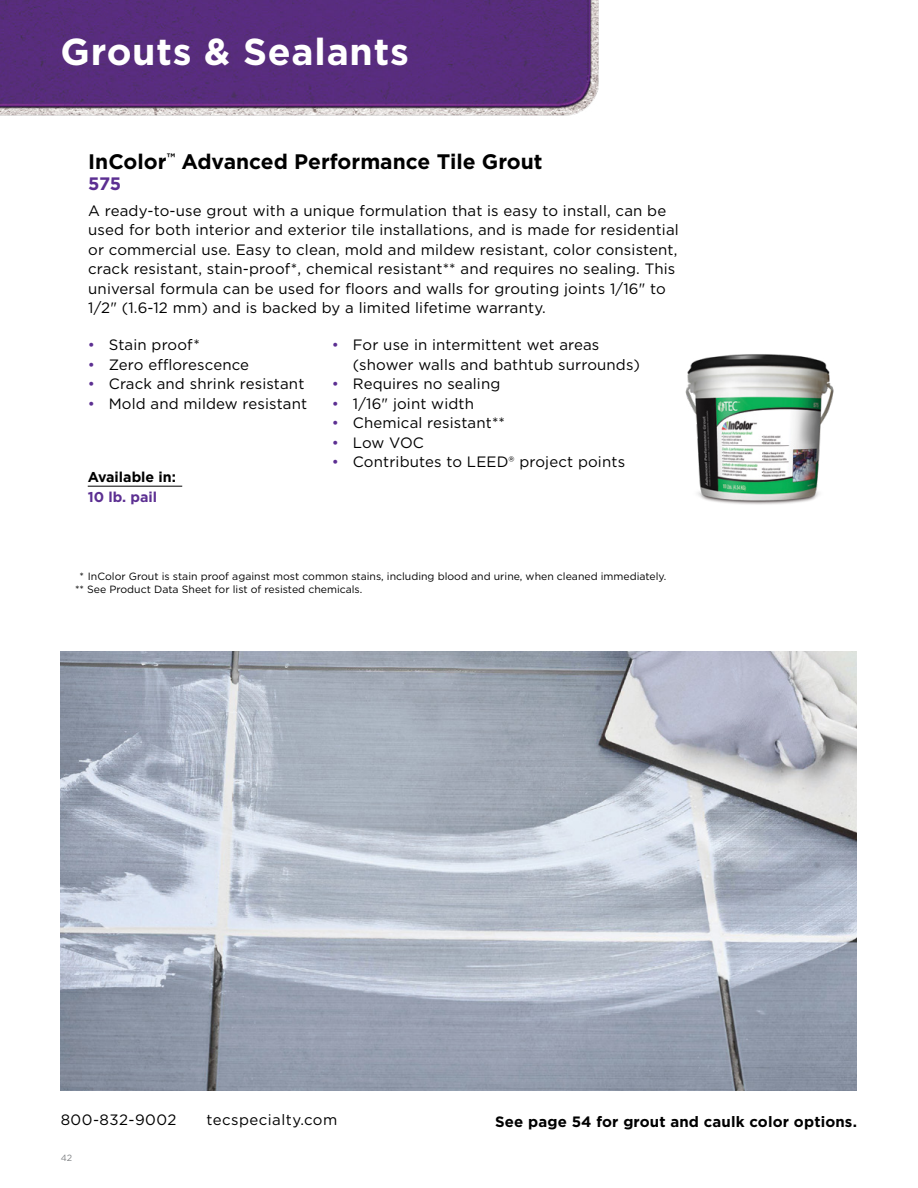
<style>
.page{position:relative;width:918px;height:1188px;background:#fff}
.page>*{position:absolute;margin:0;border:0;box-sizing:border-box;transform-origin:0 0}
.t1{font:700 37.5px "Gotham";letter-spacing:.02em;color:#fff}
.t2{font:700 21px "Gotham";color:#000}
.t3{font:700 18px "Gotham";color:#5c2f92}
.t4{font:15px/19.5px "Gotham";letter-spacing:.01em;color:#000}
.t5{font:700 15px "Gotham";letter-spacing:.01em;color:#000}
.t6{font:15px "Gotham";letter-spacing:.03em;color:#000}
.t7{font:700 14.25px "Gotham";color:#000}
.t8{font:700 14.25px "Gotham";color:#5c2f92}
.t9{font:10.5px/12.6px "Gotham";color:#000}
.t10{font:9px "Gotham";color:#808285}
.s1{color:#5c2f92}
</style>
<div class="page">
<img style="left:685px;top:354px;width:149px;height:151px">
<hr style="left:88px;top:486px;width:94px;height:1px;background:#000">
<img style="left:60px;top:651px;width:797px;height:440px">
<img style="left:0;top:0;width:599px;height:116px">
<h1 class="t1" style="left:61px;top:27px;width:350px">Grouts &amp; Sealants</h1>
<h2 class="t2" style="left:88px;top:147px;width:456px">InColor<sup>™</sup> Advanced Performance Tile Grout</h2>
<p class="t3" style="left:88px;top:172px;width:34px">575</p>
<p class="t4" style="left:88px;top:200px;width:592px">A ready-to-use grout with a unique formulation that is easy to install, can be used for both interior and exterior tile installations, and is made for residential or commercial use. Easy to clean, mold and mildew resistant, color consistent, crack resistant, stain-proof*, chemical resistant** and requires no sealing. This universal formula can be used for floors and walls for grouting joints 1/16" to 1/2" (1.6-12 mm) and is backed by a limited lifetime warranty.</p>
<p class="t4" style="left:88px;top:335px;width:114px"><span class="s1">•</span> Stain proof*</p>
<p class="t4" style="left:88px;top:354px;width:163px"><span class="s1">•</span> Zero efflorescence</p>
<p class="t4" style="left:88px;top:374px;width:218px"><span class="s1">•</span> Crack and shrink resistant</p>
<p class="t4" style="left:88px;top:393px;width:221px"><span class="s1">•</span> Mold and mildew resistant</p>
<p class="t7" style="left:88px;top:467px;width:90px">Available in:</p>
<p class="t8" style="left:88px;top:488px;width:71px">10 lb. pail</p>
<p class="t4" style="left:353px;top:335px;width:289px;text-indent:-21px"><span class="s1">•</span> For use in intermittent wet areas (shower walls and bathtub surrounds)</p>
<p class="t4" style="left:332px;top:374px;width:170px"><span class="s1">•</span> Requires no sealing</p>
<p class="t4" style="left:332px;top:393px;width:144px"><span class="s1">•</span> 1/16" joint width</p>
<p class="t4" style="left:332px;top:413px;width:175px"><span class="s1">•</span> Chemical resistant**</p>
<p class="t4" style="left:332px;top:432px;width:94px"><span class="s1">•</span> Low VOC</p>
<p class="t4" style="left:332px;top:452px;width:295px"><span class="s1">•</span> Contributes to LEED® project points</p>
<p class="t9" style="left:75px;top:570px;width:593px;text-indent:5px">* InColor Grout is stain proof against most common stains, including blood and urine, when cleaned immediately. ** See Product Data Sheet for list of resisted chemicals.</p>
<p class="t6" style="left:61px;top:1111px;width:117px">800-832-9002</p>
<p class="t6" style="left:207px;top:1111px;width:132px">tecspecialty.com</p>
<p class="t10" style="left:61px;top:1152px;width:13px">42</p>
<p class="t5" style="left:495px;top:1112px;width:363px">See page 54 for grout and caulk color options.</p>
</div>
